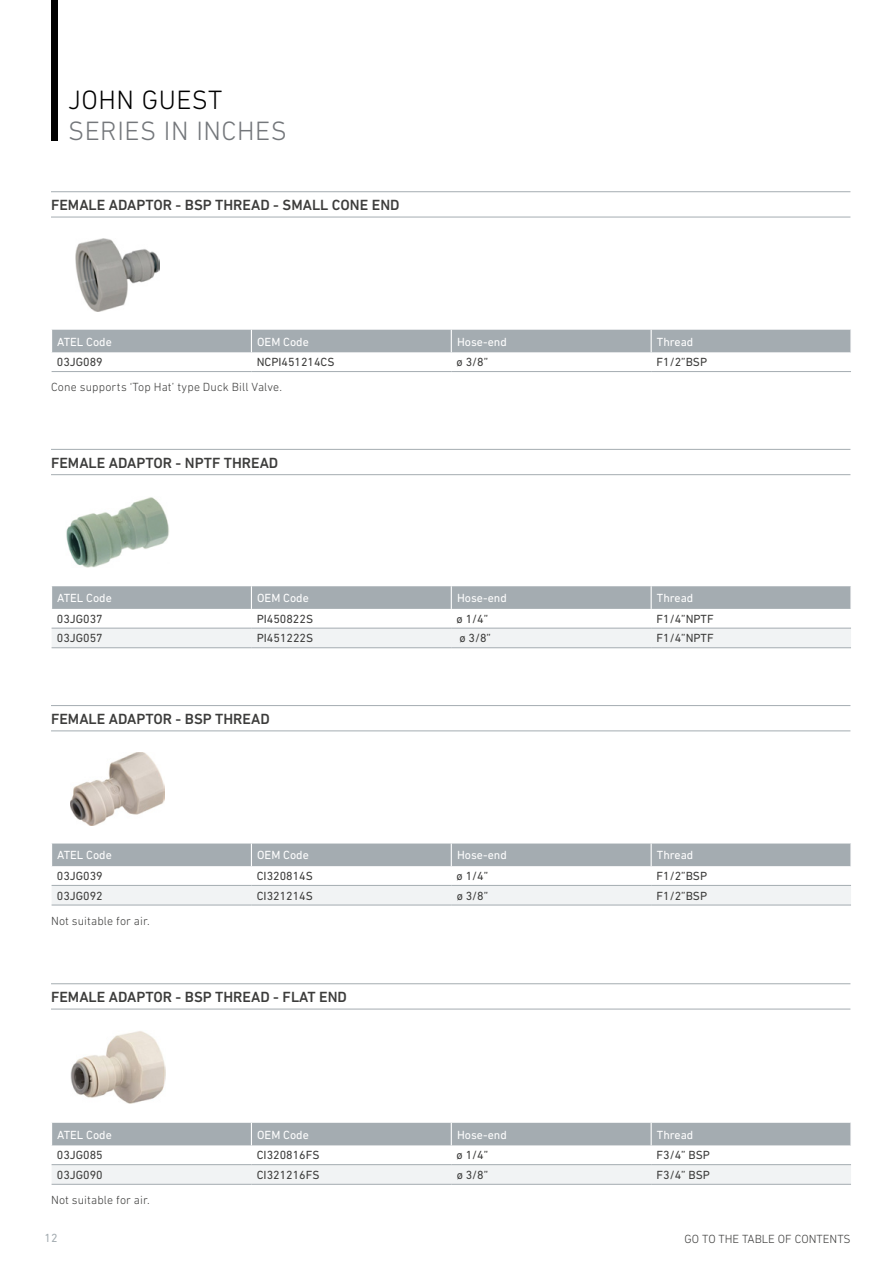
<style>
.page{position:relative;width:893px;height:1263px;background:#fff}
.page>*{position:absolute;margin:0;border:0;box-sizing:border-box;transform-origin:0 0}
.t1{font:300 27px "DIN Next LT Pro";letter-spacing:.02em;color:#74777b}
.t2{font:300 27px "DIN Next LT Pro";letter-spacing:.02em;color:#000}
.t3{font:500 15px "DIN Next LT Pro";color:#3c3c3b}
.t4{font:12px "DIN Next LT Pro";color:#3c3c3b}
.t5{font:12px "DIN Next LT Pro";color:#fff}
.t6{font:300 12px "DIN Next LT Pro";letter-spacing:.01em;color:#3c3c3b}
.t7{font:12px "DIN Next LT Pro";color:#a4acb1}
</style>
<div class="page">
<div style="left:51px;top:0;width:6px;height:140px;background:#000"></div>
<hr style="left:51px;top:191px;width:799px;height:1px;background:#a4acb1">
<hr style="left:51px;top:217px;width:799px;height:1px;background:#a4acb1">
<img style="left:76px;top:238px;width:84px;height:74px">
<div style="left:52px;top:330px;width:798px;height:22px;background:#a4acb1"></div>
<hr style="left:251px;top:371px;width:200px;height:1px;background:#a4acb1">
<hr style="left:451px;top:371px;width:200px;height:1px;background:#a4acb1">
<hr style="left:651px;top:371px;width:200px;height:1px;background:#a4acb1">
<hr style="left:52px;top:371px;width:199px;height:1px;background:#a4acb1">
<hr style="left:51px;top:449px;width:799px;height:1px;background:#a4acb1">
<hr style="left:51px;top:474px;width:799px;height:1px;background:#a4acb1">
<img style="left:66px;top:497px;width:103px;height:71px">
<div style="left:52px;top:629px;width:799px;height:18px;background:#f1f3f4"></div>
<svg style="left:52px;top:586px;width:798px;height:23px;background:#a5adb2"></svg>
<hr style="left:251px;top:628px;width:200px;height:1px;background:#a4acb1">
<hr style="left:451px;top:628px;width:200px;height:1px;background:#a4acb1">
<hr style="left:651px;top:628px;width:200px;height:1px;background:#a4acb1">
<hr style="left:251px;top:647px;width:200px;height:1px;background:#a4acb1">
<hr style="left:451px;top:647px;width:200px;height:1px;background:#a4acb1">
<hr style="left:651px;top:647px;width:200px;height:1px;background:#a4acb1">
<hr style="left:52px;top:628px;width:199px;height:1px;background:#a4acb1">
<hr style="left:52px;top:647px;width:199px;height:1px;background:#a4acb1">
<hr style="left:51px;top:705px;width:799px;height:1px;background:#a4acb1">
<hr style="left:51px;top:730px;width:799px;height:1px;background:#a4acb1">
<img style="left:71px;top:752px;width:93px;height:74px">
<div style="left:52px;top:886px;width:799px;height:19px;background:#f1f3f4"></div>
<div style="left:51px;top:843px;width:799px;height:23px;background:#a4acb1"></div>
<hr style="left:251px;top:885px;width:200px;height:1px;background:#a4acb1">
<hr style="left:451px;top:885px;width:200px;height:1px;background:#a4acb1">
<hr style="left:651px;top:885px;width:200px;height:1px;background:#a4acb1">
<hr style="left:251px;top:905px;width:200px;height:1px;background:#a4acb1">
<hr style="left:451px;top:905px;width:200px;height:1px;background:#a4acb1">
<hr style="left:651px;top:905px;width:200px;height:1px;background:#a4acb1">
<hr style="left:52px;top:885px;width:199px;height:1px;background:#a4acb1">
<hr style="left:52px;top:905px;width:199px;height:1px;background:#a4acb1">
<hr style="left:51px;top:983px;width:799px;height:1px;background:#a4acb1">
<hr style="left:51px;top:1009px;width:799px;height:1px;background:#a4acb1">
<img style="left:70px;top:1031px;width:95px;height:73px">
<svg style="left:52px;top:1165px;width:799px;height:19px"></svg>
<div style="left:52px;top:1123px;width:798px;height:22px;background:#a4acb1"></div>
<hr style="left:251px;top:1164px;width:200px;height:1px;background:#a4acb1">
<hr style="left:451px;top:1164px;width:200px;height:1px;background:#a4acb1">
<hr style="left:651px;top:1164px;width:200px;height:1px;background:#a4acb1">
<hr style="left:251px;top:1184px;width:200px;height:1px;background:#a4acb1">
<hr style="left:451px;top:1184px;width:200px;height:1px;background:#a4acb1">
<hr style="left:651px;top:1184px;width:200px;height:1px;background:#a4acb1">
<hr style="left:52px;top:1164px;width:199px;height:1px;background:#a4acb1">
<hr style="left:52px;top:1184px;width:199px;height:1px;background:#a4acb1">
<h1 class="t2" style="left:68px;top:84px;width:156px">JOHN GUEST</h1>
<h1 class="t1" style="left:68px;top:116px;width:220px">SERIES IN INCHES</h1>
<p class="t3" style="left:51px;top:196px;width:350px">FEMALE ADAPTOR - BSP THREAD - SMALL CONE END</p>
<p class="t5" style="left:57px;top:334px;width:56px">ATEL Code</p>
<p class="t5" style="left:257px;top:334px;width:53px">OEM Code</p>
<p class="t5" style="left:457px;top:334px;width:51px">Hose-end</p>
<p class="t5" style="left:657px;top:334px;width:38px">Thread</p>
<p class="t4" style="left:57px;top:355px;width:47px">03JG089</p>
<p class="t4" style="left:257px;top:355px;width:79px">NCPI451214CS</p>
<p class="t4" style="left:457px;top:355px;width:33px">ø 3/8”</p>
<p class="t4" style="left:656px;top:355px;width:52px">F1/2”BSP</p>
<p class="t6" style="left:51px;top:380px;width:232px">Cone supports ‘Top Hat’ type Duck Bill Valve.</p>
<p class="t3" style="left:51px;top:454px;width:229px">FEMALE ADAPTOR - NPTF THREAD</p>
<p class="t5" style="left:57px;top:591px;width:56px">ATEL Code</p>
<p class="t5" style="left:257px;top:591px;width:53px">OEM Code</p>
<p class="t5" style="left:457px;top:591px;width:51px">Hose-end</p>
<p class="t5" style="left:657px;top:591px;width:38px">Thread</p>
<p class="t4" style="left:57px;top:612px;width:47px">03JG037</p>
<p class="t4" style="left:257px;top:612px;width:58px">PI450822S</p>
<p class="t4" style="left:457px;top:612px;width:33px">ø 1/4”</p>
<p class="t4" style="left:656px;top:612px;width:59px">F1/4”NPTF</p>
<p class="t4" style="left:57px;top:631px;width:47px">03JG057</p>
<p class="t4" style="left:257px;top:631px;width:58px">PI451222S</p>
<p class="t4" style="left:460px;top:631px;width:33px">ø 3/8”</p>
<p class="t4" style="left:656px;top:631px;width:59px">F1/4”NPTF</p>
<p class="t3" style="left:51px;top:710px;width:220px">FEMALE ADAPTOR - BSP THREAD</p>
<p class="t5" style="left:57px;top:848px;width:56px">ATEL Code</p>
<p class="t5" style="left:257px;top:848px;width:53px">OEM Code</p>
<p class="t5" style="left:457px;top:848px;width:51px">Hose-end</p>
<p class="t5" style="left:657px;top:848px;width:38px">Thread</p>
<p class="t4" style="left:57px;top:869px;width:47px">03JG039</p>
<p class="t4" style="left:257px;top:869px;width:57px">CI320814S</p>
<p class="t4" style="left:457px;top:869px;width:33px">ø 1/4”</p>
<p class="t4" style="left:656px;top:869px;width:52px">F1/2”BSP</p>
<p class="t4" style="left:57px;top:889px;width:47px">03JG092</p>
<p class="t4" style="left:257px;top:889px;width:57px">CI321214S</p>
<p class="t4" style="left:457px;top:889px;width:33px">ø 3/8”</p>
<p class="t4" style="left:656px;top:889px;width:52px">F1/2”BSP</p>
<p class="t6" style="left:51px;top:914px;width:100px">Not suitable for air.</p>
<p class="t3" style="left:51px;top:988px;width:297px">FEMALE ADAPTOR - BSP THREAD - FLAT END</p>
<p class="t5" style="left:57px;top:1127px;width:56px">ATEL Code</p>
<p class="t5" style="left:257px;top:1127px;width:53px">OEM Code</p>
<p class="t5" style="left:457px;top:1127px;width:51px">Hose-end</p>
<p class="t5" style="left:657px;top:1127px;width:38px">Thread</p>
<p class="t4" style="left:57px;top:1148px;width:47px">03JG085</p>
<p class="t4" style="left:257px;top:1148px;width:64px">CI320816FS</p>
<p class="t4" style="left:457px;top:1148px;width:33px">ø 1/4”</p>
<p class="t4" style="left:656px;top:1148px;width:55px">F3/4” BSP</p>
<p class="t4" style="left:57px;top:1168px;width:47px">03JG090</p>
<p class="t4" style="left:257px;top:1168px;width:64px">CI321216FS</p>
<p class="t4" style="left:457px;top:1168px;width:33px">ø 3/8”</p>
<p class="t4" style="left:656px;top:1168px;width:55px">F3/4” BSP</p>
<p class="t6" style="left:51px;top:1193px;width:100px">Not suitable for air.</p>
<p class="t7" style="left:45px;top:1231px;width:15px">12</p>
<p class="t6" style="left:685px;top:1232px;width:168px">GO TO THE TABLE OF CONTENTS</p>
</div>
